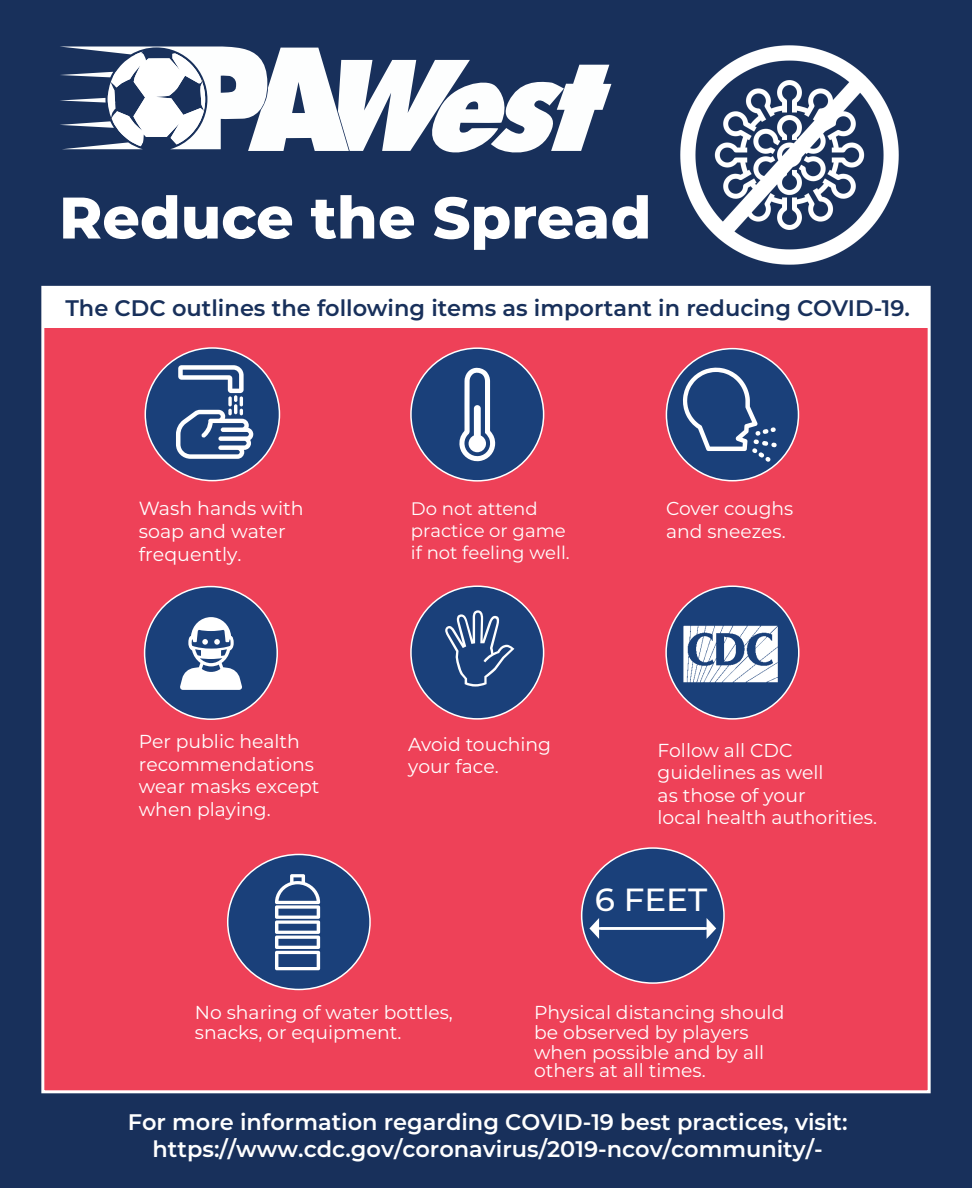
<style>
.page{position:relative;width:972px;height:1188px;background:#18305b}
.page>*{position:absolute;margin:0;border:0;box-sizing:border-box;transform-origin:0 0}
.t1{font:800 58.5px "Montserrat";color:#fff}
.t2{font:500 32.1px "Montserrat";color:#fff}
.t3{font:600 22.5px/27px "Montserrat";color:#fff;text-align:center}
.t4{font:600 22.5px "Montserrat";color:#18305b}
.t5{font:19.05px/22.8px "Montserrat";color:#fff}
.t6{font:18.75px/22.5px "Montserrat";color:#fff}
.t7{font:18px/21.8px "Montserrat";color:#fff}
</style>
<div class="page">
<div style="left:41px;top:286px;width:890px;height:807px;background:#ee4158;border:3px solid #fff"></div>
<div style="left:666px;top:348px;width:133px;height:133px;background:#1a407a;border:2px solid #fff;border-radius:50%"></div>
<svg style="left:683px;top:367px;width:94px;height:95px"></svg>
<div style="left:410px;top:347px;width:134px;height:135px;background:#1a407a;border:2px solid #fff;border-radius:50%"></div>
<svg style="left:459px;top:367px;width:36px;height:95px"></svg>
<div style="left:145px;top:347px;width:135px;height:134px;background:#1a407a;border:2px solid #fff;border-radius:50%"></div>
<svg style="left:176px;top:365px;width:77px;height:94px"></svg>
<div style="left:144px;top:586px;width:134px;height:134px;background:#1a407a;border:2px solid #fff;border-radius:50%"></div>
<div style="left:410px;top:585px;width:134px;height:135px;background:#1a407a;border:2px solid #fff;border-radius:50%"></div>
<div style="left:665px;top:585px;width:135px;height:135px;background:#1a407a;border:2px solid #fff;border-radius:50%"></div>
<svg style="left:180px;top:617px;width:62px;height:73px"></svg>
<img style="left:683px;top:625px;width:95px;height:58px">
<div style="left:227px;top:854px;width:144px;height:136px;background:#1a407a;border:2px solid #fff;border-radius:50%"></div>
<svg style="left:275px;top:874px;width:45px;height:96px"></svg>
<div style="left:43px;top:287px;width:886px;height:41px;background:#fff"></div>
<div style="left:581px;top:847px;width:144px;height:137px;background:#1a407a;border:2px solid #fff;border-radius:50%"></div>
<svg style="left:589px;top:918px;width:127px;height:21px"></svg>
<svg style="left:60px;top:46px;width:551px;height:107px"></svg>
<img style="left:680px;top:45px;width:219px;height:220px">
<h1 class="t1" style="left:59px;top:175px;width:594px">Reduce the Spread</h1>
<p class="t4" style="left:65px;top:292px;width:846px">The CDC outlines the following items as important in reducing COVID-19.</p>
<p class="t5" style="left:139px;top:497px;width:166px">Wash hands with soap and water frequently.</p>
<p class="t7" style="left:411px;top:497px;width:160px">Do not attend practice or game if not feeling well.</p>
<p class="t6" style="left:666px;top:497px;width:129px">Cover coughs and sneezes.</p>
<p class="t6" style="left:139px;top:730px;width:182px">Per public health recommendations wear masks except when playing.</p>
<p class="t6" style="left:408px;top:732px;width:144px">Avoid touching your face.</p>
<p class="t6" style="left:658px;top:738px;width:221px">Follow all CDC guidelines as well<br>as those of your<br>local health authorities.</p>
<p class="t6" style="left:195px;top:1001px;width:260px;line-height:20.1px">No sharing of water bottles, snacks, or equipment.</p>
<h2 class="t2" style="left:595px;top:877px;width:114px">6 FEET</h2>
<p class="t6" style="left:534px;top:1001px;width:252px;line-height:19.6px">Physical distancing should be observed by players when possible and by all others at all times.</p>
<p class="t3" style="left:128px;top:1108px;width:721px">For more information regarding COVID-19 best practices, visit: https://www.cdc.gov/coronavirus/2019-ncov/community/-</p>
</div>
